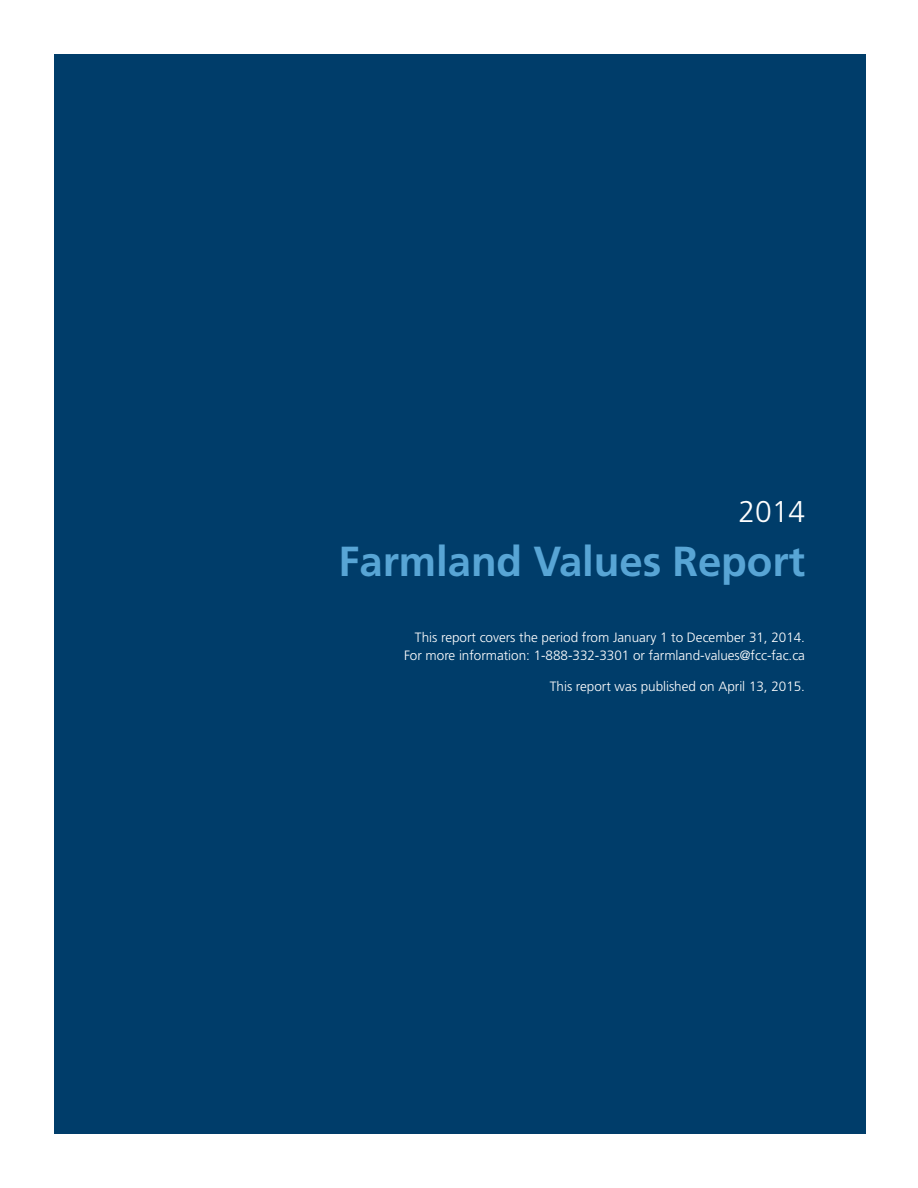
<style>
.page{position:relative;width:918px;height:1188px;background:#fff}
.page>*{position:absolute;margin:0;border:0;box-sizing:border-box;transform-origin:0 0}
.t1{font:700 42px "Frutiger";color:#58a5d5}
.t2{font:300 30px "Frutiger";color:#fff}
.t3{font:300 13.5px/18px "Frutiger";color:#fff;text-align:right}
</style>
<div class="page">
<div style="left:54px;top:54px;width:811px;height:1080px;background:#003d6a"></div>
<h2 class="t2" style="left:738px;top:495px;width:68px">2014</h2>
<h1 class="t1" style="left:339px;top:537px;width:468px">Farmland Values Report</h1>
<p class="t3" style="left:404px;top:628px;width:403px">This report covers the period from January 1 to December 31, 2014.<br>For more information: 1-888-332-3301 or farmland-values@fcc-fac.ca</p>
<p class="t3" style="left:550px;top:678px;width:257px">This report was published on April 13, 2015.</p>
</div>
